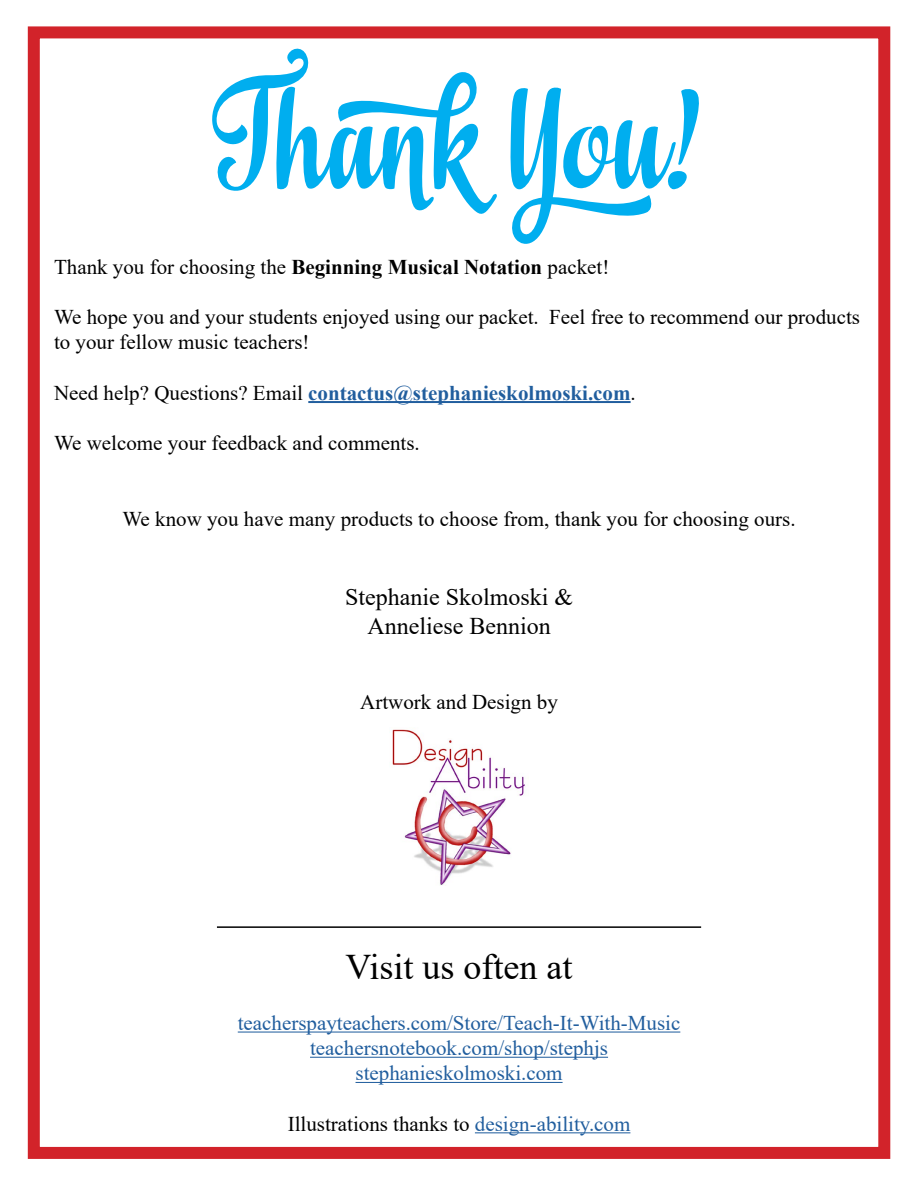
<style>
.page{position:relative;width:918px;height:1188px;background:#fff}
.page>*{position:absolute;margin:0;border:0;box-sizing:border-box;transform-origin:0 0}
.t1{font:150px "In And Out";color:#00aeef}
.t2{font:36px "Times New Roman";color:#000}
.t3{font:24px/28.8px "Times New Roman";color:#000;text-align:center}
.t4{font:21px/25.2px "Times New Roman";color:#000}
.t5{font:21px/25.2px "Times New Roman";color:#215e9e;text-align:center}
.t6{font:700 21px "Times New Roman";color:#215e9e}
.s1{font-weight:700}
.s2{font-weight:400;color:#000}
.s3{color:#215e9e}
</style>
<div class="page">
<div style="left:28px;top:26px;width:862px;height:1133px;border:12px solid #d2232a"></div>
<hr style="left:308px;top:401px;width:323px;height:2px;background:#215e9e">
<hr style="left:238px;top:1032px;width:442px;height:1px;background:#215e9e">
<hr style="left:310px;top:1057px;width:298px;height:1px;background:#215e9e">
<hr style="left:356px;top:1082px;width:207px;height:1px;background:#215e9e">
<hr style="left:475px;top:1132px;width:155px;height:1px;background:#215e9e">
<img style="left:392px;top:729px;width:133px;height:157px">
<hr style="left:217px;top:926px;width:484px;height:2px;background:#000">
<h1 class="t1" style="left:214px;top:49px;width:493px">ThankYou!</h1>
<p class="t4" style="left:54px;top:253px;width:557px">Thank you for choosing the <span class="s1">Beginning Musical Notation</span> packet!</p>
<p class="t4" style="left:54px;top:304px;width:808px">We hope you and your students enjoyed using our packet. Feel free to recommend our products to your fellow music teachers!</p>
<p class="t6" style="left:54px;top:378px;width:583px"><span class="s2">Need help? Questions? Email</span> contactus@stephanieskolmoski.com<span class="s2">.</span></p>
<p class="t4" style="left:54px;top:430px;width:367px">We welcome your feedback and comments.</p>
<p class="t4" style="left:123px;top:505px;width:675px">We know you have many products to choose from, thank you for choosing ours.</p>
<p class="t3" style="left:345px;top:582px;width:230px">Stephanie Skolmoski &amp;<br>Anneliese Bennion</p>
<p class="t4" style="left:360px;top:689px;width:199px">Artwork and Design by</p>
<h2 class="t2" style="left:346px;top:942px;width:228px">Visit us often at</h2>
<p class="t5" style="left:238px;top:1009px;width:444px">teacherspayteachers.com/Store/Teach-It-With-Music teachersnotebook.com/shop/stephjs stephanieskolmoski.com</p>
<p class="t4" style="left:288px;top:1110px;width:344px">Illustrations thanks to <span class="s3">design-ability.com</span></p>
</div>
